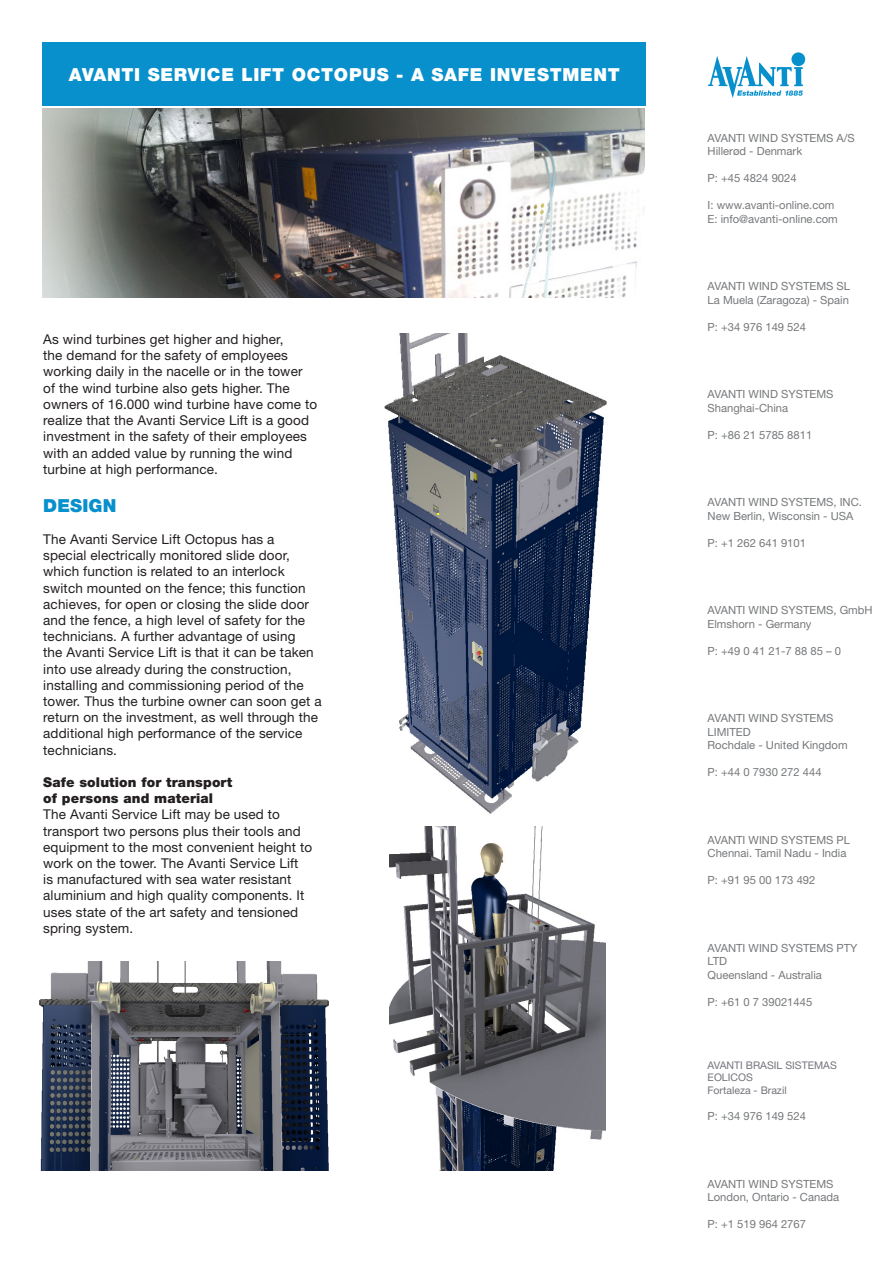
<style>
.page{position:relative;width:893px;height:1263px;background:#fff}
.page>*{position:absolute;margin:0;border:0;box-sizing:border-box;transform-origin:0 0}
.t1{font:900 18px "Helvetica Neue";letter-spacing:.04em;color:#fff}
.t2{font:900 18px "Helvetica Neue";letter-spacing:.01em;color:#0890cc}
.t3{font:13.5px/16.2px "Helvetica Neue";letter-spacing:.01em;color:#231f20}
.t4{font:900 13.5px/16.2px "Helvetica Neue";letter-spacing:.01em;color:#231f20}
.t5{font:11.25px/13.5px "Helvetica Neue";color:#76787b}
.t6{font:10.5px/12.6px "Helvetica Neue";color:#73747b}
</style>
<div class="page">
<div style="left:43px;top:43px;width:603px;height:63px;background:#0890cc"></div>
<img style="left:43px;top:109px;width:601px;height:189px">
<svg style="left:708px;top:56px;width:95px;height:42px"></svg>
<div style="left:791px;top:52px;width:14px;height:14px;background:#0890cc;border-radius:50%"></div>
<img style="left:384px;top:334px;width:223px;height:480px">
<img style="left:390px;top:826px;width:216px;height:344px">
<img style="left:39px;top:962px;width:290px;height:208px">
<p class="t1" style="left:69px;top:64px;width:553px">AVANTI SERVICE LIFT OCTOPUS - A SAFE INVESTMENT</p>
<p class="t3" style="left:43px;top:331px;width:276px">As wind turbines get higher and higher,<br>the demand for the safety of employees working daily in the nacelle or in the tower of the wind turbine also gets higher. The owners of 16.000 wind turbine have come to realize that the Avanti Service Lift is a good investment in the safety of their employees with an added value by running the wind turbine at high performance.</p>
<p class="t2" style="left:43px;top:494px;width:75px">DESIGN</p>
<p class="t3" style="left:43px;top:531px;width:280px">The Avanti Service Lift Octopus has a<br>special electrically monitored slide door, which function is related to an interlock switch mounted on the fence; this function achieves, for open or closing the slide door and the fence, a high level of safety for the technicians. A further advantage of using<br>the Avanti Service Lift is that it can be taken into use already during the construction, installing and commissioning period of the tower. Thus the turbine owner can soon get a return on the investment, as well through the additional high performance of the service technicians.</p>
<p class="t4" style="left:43px;top:774px;width:191px">Safe solution for transport of persons and material</p>
<p class="t3" style="left:43px;top:806px;width:270px">The Avanti Service Lift may be used to transport two persons plus their tools and equipment to the most convenient height to work on the tower. The Avanti Service Lift<br>is manufactured with sea water resistant aluminium and high quality components. It uses state of the art safety and tensioned spring system.</p>
<p class="t5" style="left:708px;top:131px;width:149px">AVANTI WIND SYSTEMS A/S</p>
<p class="t5" style="left:708px;top:144px;width:96px">Hillerød - Denmark</p>
<p class="t5" style="left:708px;top:171px;width:91px">P: +45 4824 9024</p>
<p class="t5" style="left:708px;top:198px;width:128px">I: www.avanti-online.com</p>
<p class="t5" style="left:708px;top:212px;width:132px">E: info@avanti-online.com</p>
<p class="t5" style="left:708px;top:279px;width:144px">AVANTI WIND SYSTEMS SL</p>
<p class="t5" style="left:708px;top:293px;width:143px">La Muela (Zaragoza) - Spain</p>
<p class="t5" style="left:708px;top:320px;width:100px">P: +34 976 149 524</p>
<p class="t5" style="left:708px;top:387px;width:127px">AVANTI WIND SYSTEMS</p>
<p class="t5" style="left:708px;top:401px;width:82px">Shanghai-China</p>
<p class="t5" style="left:708px;top:428px;width:106px">P: +86 21 5785 8811</p>
<p class="t5" style="left:708px;top:495px;width:156px">AVANTI WIND SYSTEMS, INC.</p>
<p class="t5" style="left:708px;top:509px;width:147px">New Berlin, Wisconsin - USA</p>
<p class="t5" style="left:708px;top:536px;width:100px">P: +1 262 641 9101</p>
<p class="t5" style="left:708px;top:603px;width:167px">AVANTI WIND SYSTEMS, GmbH</p>
<p class="t5" style="left:708px;top:617px;width:105px">Elmshorn - Germany</p>
<p class="t5" style="left:708px;top:644px;width:135px">P: +49 0 41 21-7 88 85 – 0</p>
<p class="t5" style="left:708px;top:711px;width:127px">AVANTI WIND SYSTEMS<br>LIMITED</p>
<p class="t5" style="left:708px;top:738px;width:142px">Rochdale - United Kingdom</p>
<p class="t5" style="left:708px;top:765px;width:116px">P: +44 0 7930 272 444</p>
<p class="t5" style="left:708px;top:833px;width:144px">AVANTI WIND SYSTEMS PL</p>
<p class="t5" style="left:708px;top:846px;width:140px">Chennai. Tamil Nadu - India</p>
<p class="t5" style="left:708px;top:873px;width:109px">P: +91 95 00 173 492</p>
<p class="t5" style="left:708px;top:941px;width:151px">AVANTI WIND SYSTEMS PTY<br>LTD</p>
<p class="t5" style="left:708px;top:968px;width:116px">Queensland - Australia</p>
<p class="t5" style="left:708px;top:995px;width:106px">P: +61 0 7 39021445</p>
<p class="t6" style="left:708px;top:1059px;width:131px">AVANTI BRASIL SISTEMAS<br>EOLICOS</p>
<p class="t6" style="left:708px;top:1084px;width:81px">Fortaleza - Brazil</p>
<p class="t5" style="left:708px;top:1109px;width:100px">P: +34 976 149 524</p>
<p class="t5" style="left:708px;top:1177px;width:127px">AVANTI WIND SYSTEMS</p>
<p class="t5" style="left:708px;top:1190px;width:133px">London, Ontario - Canada</p>
<p class="t5" style="left:708px;top:1217px;width:100px">P: +1 519 964 2767</p>
</div>
